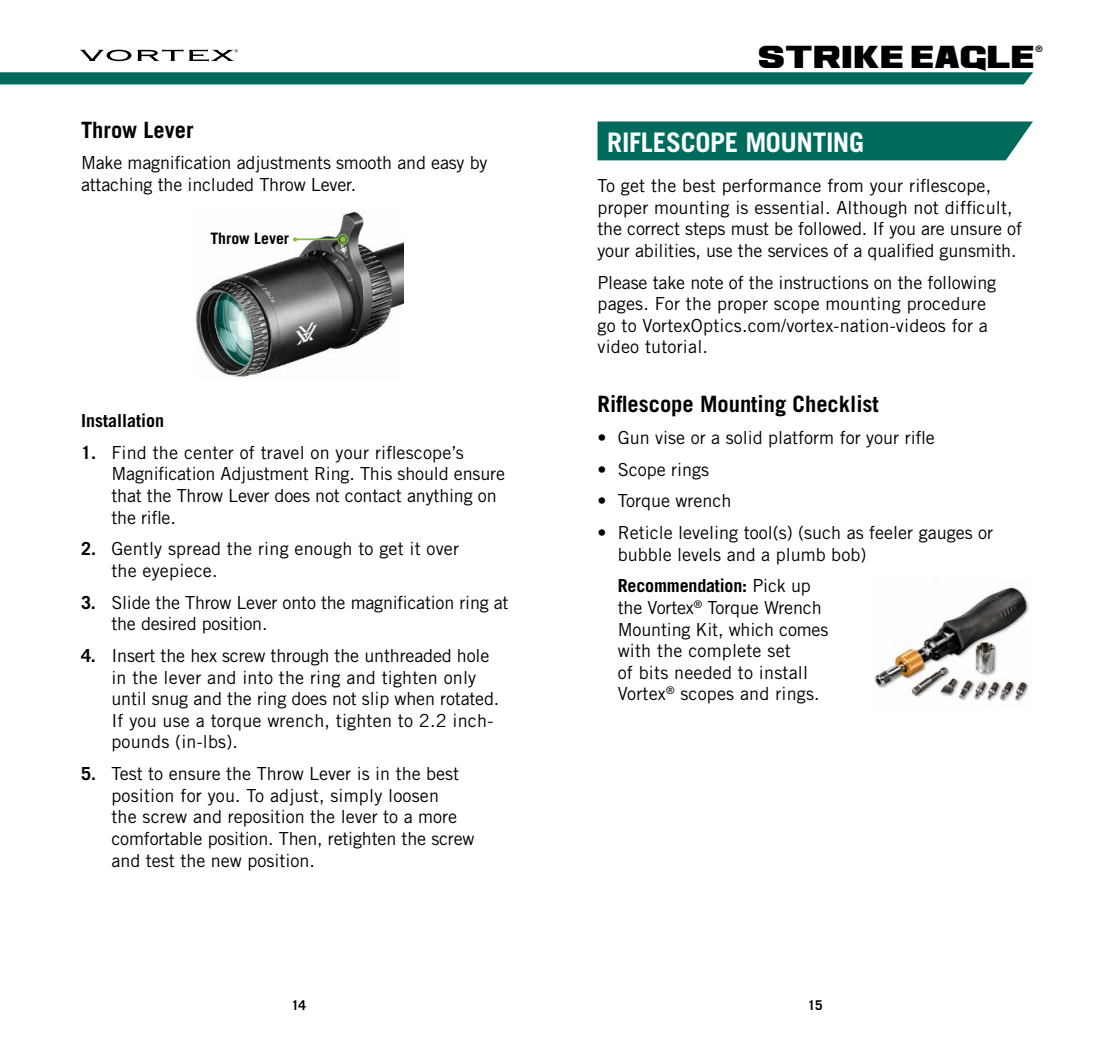
<style>
.page{position:relative;width:1114px;height:1053px;background:#fff}
.page>*{position:absolute;margin:0;border:0;box-sizing:border-box;transform-origin:0 0}
.t1{font:700 27px "Trade Gothic LT Std";letter-spacing:-.01em;color:#fff}
.t2{font:24.75px "Ash";letter-spacing:.005em;color:#000}
.t3{font:700 22.5px "Trade Gothic LT Std";color:#000}
.t4{font:18px/21.6px "Trade Gothic LT Std";color:#000}
.t5{font:700 18px "Trade Gothic LT Std";color:#000}
.t6{font:700 15.75px "Trade Gothic LT Std";color:#000}
.t7{font:700 13.5px "Trade Gothic LT Std";color:#000}
.t8{font:9px "Trade Gothic LT Std Bd Cn 20";color:#000}
.s1{font-weight:700}
</style>
<div class="page">
<svg style="left:0;top:72px;width:1033px;height:12px;background:#076f60"></svg>
<svg style="left:80px;top:49px;width:158px;height:12px"></svg>
<img style="left:195px;top:211px;width:208px;height:168px">
<hr style="left:296px;top:238px;width:42px;height:2px;background:#86c040">
<svg style="left:337px;top:234px;width:11px;height:11px"></svg>
<svg style="left:293px;top:237px;width:4px;height:5px"></svg>
<div style="left:597px;top:122px;width:436px;height:38px;background:#006b5c"></div>
<img style="left:874px;top:578px;width:155px;height:124px">
<p class="t3" style="left:81px;top:116px;width:114px">Throw Lever</p>
<p class="t4" style="left:81px;top:152px;width:408px">Make magnification adjustments smooth and easy by attaching the included Throw Lever.</p>
<p class="t6" style="left:210px;top:228px;width:80px">Throw Lever</p>
<p class="t5" style="left:81px;top:410px;width:85px">Installation</p>
<p class="t4" style="left:111px;top:441px;width:395px;text-indent:-30px"><span class="s1">1.</span> Find the center of travel on your riflescope’s Magnification Adjustment Ring. This should ensure that the Throw Lever does not contact anything on the rifle.</p>
<p class="t4" style="left:111px;top:538px;width:349px;text-indent:-30px"><span class="s1">2.</span> Gently spread the ring enough to get it over the eyepiece.</p>
<p class="t4" style="left:111px;top:591px;width:399px;text-indent:-30px"><span class="s1">3.</span> Slide the Throw Lever onto the magnification ring at the desired position.</p>
<p class="t4" style="left:111px;top:645px;width:389px;text-indent:-30px"><span class="s1">4.</span> Insert the hex screw through the unthreaded hole in the lever and into the ring and tighten only until snug and the ring does not slip when rotated.<br>If you use a torque wrench, tighten to 2.2 inch&shy;pounds (in-lbs).</p>
<p class="t4" style="left:111px;top:763px;width:365px;text-indent:-30px"><span class="s1">5.</span> Test to ensure the Throw Lever is in the best position for you. To adjust, simply loosen<br>the screw and reposition the lever to a more comfortable position. Then, retighten the screw and test the new position.</p>
<h2 class="t2" style="left:759px;top:43px;width:278px">STRIKE EAGLE</h2>
<p class="t8" style="left:1035px;top:43px;width:9px">®</p>
<h1 class="t1" style="left:607px;top:126px;width:258px">RIFLESCOPE MOUNTING</h1>
<p class="t4" style="left:597px;top:175px;width:426px">To get the best performance from your riflescope, proper mounting is essential. Although not difficult, the correct steps must be followed. If you are unsure of your abilities, use the services of a qualified gunsmith.</p>
<p class="t4" style="left:597px;top:271px;width:400px">Please take note of the instructions on the following pages. For the proper scope mounting procedure go to VortexOptics.com/vortex-nation-videos for a video tutorial.</p>
<p class="t3" style="left:597px;top:390px;width:283px">Riflescope Mounting Checklist</p>
<p class="t4" style="left:597px;top:426px;width:339px">• Gun vise or a solid platform for your rifle</p>
<p class="t4" style="left:597px;top:458px;width:113px">• Scope rings</p>
<p class="t4" style="left:597px;top:490px;width:136px">• Torque wrench</p>
<p class="t4" style="left:618px;top:522px;width:377px;text-indent:-20px">• Reticle leveling tool(s) (such as feeler gauges or bubble levels and a plumb bob)</p>
<p class="t4" style="left:618px;top:575px;width:212px"><span class="s1">Recommendation:</span> Pick up the Vortex<sup>®</sup> Torque Wrench<br>Mounting Kit, which comes with the complete set<br>of bits needed to install<br>Vortex<sup>®</sup> scopes and rings.</p>
<p class="t7" style="left:291px;top:996px;width:16px">14</p>
<p class="t7" style="left:808px;top:996px;width:16px">15</p>
</div>
